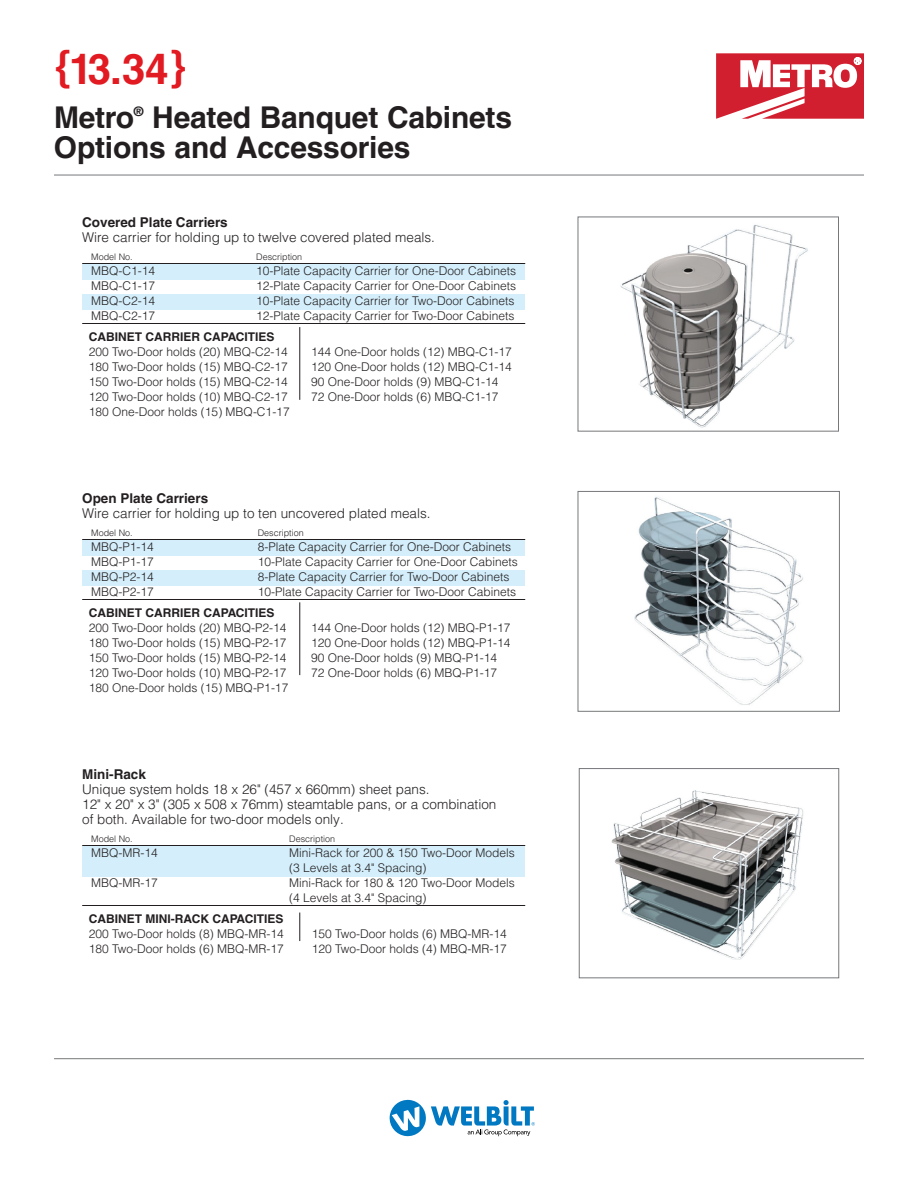
<style>
.page{position:relative;width:918px;height:1188px;background:#fff}
.page>*{position:absolute;margin:0;border:0;box-sizing:border-box;transform-origin:0 0}
.t1{font:700 42px "Helvetica LT Pro";color:#e21a21}
.t2{font:700 30px/30px "Helvetica LT Pro";letter-spacing:-.01em;color:#231f20}
.t3{font:300 13.5px/15px "Helvetica LT Pro";color:#231f20}
.t4{font:700 13.5px "Helvetica LT Pro";color:#231f20}
.t5{font:700 13.05px "Helvetica LT Pro";color:#231f20}
.t6{font:300 12px/15px "Helvetica LT Pro";color:#231f20}
.t7{font:700 12px "Helvetica LT Pro";color:#231f20}
.t8{font:300 9px "Helvetica LT Pro";color:#231f20}
</style>
<div class="page">
<svg style="left:390px;top:1100px;width:145px;height:36px"></svg>
<hr style="left:54px;top:1058px;width:810px;height:1px;background:#76787b">
<hr style="left:54px;top:175px;width:810px;height:1px;background:#76787b">
<svg style="left:716px;top:53px;width:148px;height:66px"></svg>
<div style="left:82px;top:846px;width:443px;height:30px;background:#d4effb"></div>
<div style="left:82px;top:571px;width:443px;height:15px;background:#d4effb"></div>
<div style="left:82px;top:540px;width:443px;height:16px;background:#d4effb"></div>
<div style="left:82px;top:295px;width:443px;height:15px;background:#d4effb"></div>
<div style="left:82px;top:264px;width:443px;height:16px;background:#d4effb"></div>
<img style="left:611px;top:790px;width:193px;height:170px">
<div style="left:579px;top:768px;width:260px;height:210px;border:1px solid #76787b"></div>
<img style="left:634px;top:497px;width:169px;height:208px">
<div style="left:578px;top:491px;width:262px;height:220px;border:1px solid #76787b"></div>
<img style="left:620px;top:224px;width:188px;height:204px">
<hr style="left:82px;top:263px;width:443px;height:1px;background:#231f20">
<hr style="left:82px;top:323px;width:443px;height:1px;background:#231f20">
<hr style="left:82px;top:539px;width:443px;height:1px;background:#231f20">
<hr style="left:82px;top:599px;width:443px;height:1px;background:#231f20">
<hr style="left:82px;top:845px;width:443px;height:1px;background:#231f20">
<hr style="left:82px;top:905px;width:443px;height:1px;background:#231f20">
<svg style="left:299px;top:913px;width:1px;height:28px"></svg>
<hr style="left:299px;top:602px;width:1px;height:73px;background:#231f20">
<hr style="left:299px;top:327px;width:1px;height:73px;background:#231f20">
<h1 class="t1" style="left:54px;top:44px;width:135px">{13.34}</h1>
<h2 class="t2" style="left:54px;top:102px;width:82px">Metro</h2>
<p class="t5" style="left:134px;top:103px;width:11px">®</p>
<h2 class="t2" style="left:54px;top:102px;width:460px;text-indent:98px">Heated Banquet Cabinets<br>Options and Accessories</h2>
<p class="t4" style="left:82px;top:214px;width:147px">Covered Plate Carriers</p>
<p class="t3" style="left:82px;top:230px;width:354px">Wire carrier for holding up to twelve covered plated meals.</p>
<p class="t8" style="left:91px;top:251px;width:43px">Model No.</p>
<p class="t8" style="left:256px;top:251px;width:48px">Description</p>
<p class="t6" style="left:91px;top:263px;width:66px">MBQ-C1-14</p>
<p class="t6" style="left:256px;top:263px;width:262px">10-Plate Capacity Carrier for One-Door Cabinets</p>
<p class="t6" style="left:91px;top:278px;width:66px">MBQ-C1-17</p>
<p class="t6" style="left:256px;top:278px;width:262px">12-Plate Capacity Carrier for One-Door Cabinets</p>
<p class="t6" style="left:91px;top:293px;width:66px">MBQ-C2-14</p>
<p class="t6" style="left:256px;top:293px;width:260px">10-Plate Capacity Carrier for Two-Door Cabinets</p>
<p class="t6" style="left:91px;top:308px;width:66px">MBQ-C2-17</p>
<p class="t6" style="left:256px;top:308px;width:260px">12-Plate Capacity Carrier for Two-Door Cabinets</p>
<p class="t7" style="left:89px;top:330px;width:187px">CABINET CARRIER CAPACITIES</p>
<p class="t6" style="left:89px;top:344px;width:201px">200 Two-Door holds (20) MBQ-C2-14</p>
<p class="t6" style="left:311px;top:344px;width:202px">144 One-Door holds (12) MBQ-C1-17</p>
<p class="t6" style="left:89px;top:359px;width:201px">180 Two-Door holds (15) MBQ-C2-17</p>
<p class="t6" style="left:311px;top:359px;width:202px">120 One-Door holds (12) MBQ-C1-14</p>
<p class="t6" style="left:89px;top:374px;width:201px">150 Two-Door holds (15) MBQ-C2-14</p>
<p class="t6" style="left:311px;top:374px;width:189px">90 One-Door holds (9) MBQ-C1-14</p>
<p class="t6" style="left:89px;top:389px;width:201px">120 Two-Door holds (10) MBQ-C2-17</p>
<p class="t6" style="left:311px;top:389px;width:189px">72 One-Door holds (6) MBQ-C1-17</p>
<p class="t6" style="left:89px;top:404px;width:202px">180 One-Door holds (15) MBQ-C1-17</p>
<p class="t4" style="left:82px;top:490px;width:128px">Open Plate Carriers</p>
<p class="t3" style="left:82px;top:506px;width:350px">Wire carrier for holding up to ten uncovered plated meals.</p>
<p class="t8" style="left:91px;top:527px;width:43px">Model No.</p>
<p class="t8" style="left:258px;top:527px;width:48px">Description</p>
<p class="t6" style="left:91px;top:539px;width:64px">MBQ-P1-14</p>
<p class="t6" style="left:258px;top:539px;width:255px">8-Plate Capacity Carrier for One-Door Cabinets</p>
<p class="t6" style="left:91px;top:554px;width:64px">MBQ-P1-17</p>
<p class="t6" style="left:258px;top:554px;width:262px">10-Plate Capacity Carrier for One-Door Cabinets</p>
<p class="t6" style="left:91px;top:569px;width:64px">MBQ-P2-14</p>
<p class="t6" style="left:258px;top:569px;width:253px">8-Plate Capacity Carrier for Two-Door Cabinets</p>
<p class="t6" style="left:91px;top:584px;width:64px">MBQ-P2-17</p>
<p class="t6" style="left:258px;top:584px;width:260px">10-Plate Capacity Carrier for Two-Door Cabinets</p>
<p class="t7" style="left:89px;top:606px;width:187px">CABINET CARRIER CAPACITIES</p>
<p class="t6" style="left:89px;top:620px;width:199px">200 Two-Door holds (20) MBQ-P2-14</p>
<p class="t6" style="left:311px;top:620px;width:201px">144 One-Door holds (12) MBQ-P1-17</p>
<p class="t6" style="left:89px;top:635px;width:199px">180 Two-Door holds (15) MBQ-P2-17</p>
<p class="t6" style="left:311px;top:635px;width:201px">120 One-Door holds (12) MBQ-P1-14</p>
<p class="t6" style="left:89px;top:650px;width:199px">150 Two-Door holds (15) MBQ-P2-14</p>
<p class="t6" style="left:311px;top:650px;width:188px">90 One-Door holds (9) MBQ-P1-14</p>
<p class="t6" style="left:89px;top:665px;width:199px">120 Two-Door holds (10) MBQ-P2-17</p>
<p class="t6" style="left:311px;top:665px;width:188px">72 One-Door holds (6) MBQ-P1-17</p>
<p class="t6" style="left:89px;top:680px;width:201px">180 One-Door holds (15) MBQ-P1-17</p>
<p class="t4" style="left:82px;top:766px;width:65px">Mini-Rack</p>
<p class="t3" style="left:82px;top:782px;width:416px">Unique system holds 18 x 26" (457 x 660mm) sheet pans.<br>12" x 20" x 3" (305 x 508 x 76mm) steamtable pans, or a combination of both. Available for two-door models only.</p>
<p class="t8" style="left:91px;top:833px;width:43px">Model No.</p>
<p class="t8" style="left:289px;top:833px;width:48px">Description</p>
<p class="t6" style="left:91px;top:845px;width:68px">MBQ-MR-14</p>
<p class="t6" style="left:289px;top:845px;width:227px">Mini-Rack for 200 &amp; 150 Two-Door Models (3 Levels at 3.4" Spacing)</p>
<p class="t6" style="left:91px;top:875px;width:68px">MBQ-MR-17</p>
<p class="t6" style="left:289px;top:875px;width:227px">Mini-Rack for 180 &amp; 120 Two-Door Models (4 Levels at 3.4" Spacing)</p>
<p class="t7" style="left:89px;top:912px;width:196px">CABINET MINI-RACK CAPACITIES</p>
<p class="t6" style="left:89px;top:926px;width:197px">200 Two-Door holds (8) MBQ-MR-14</p>
<p class="t6" style="left:312px;top:926px;width:197px">150 Two-Door holds (6) MBQ-MR-14</p>
<p class="t6" style="left:89px;top:941px;width:197px">180 Two-Door holds (6) MBQ-MR-17</p>
<p class="t6" style="left:312px;top:941px;width:197px">120 Two-Door holds (4) MBQ-MR-17</p>
</div>
